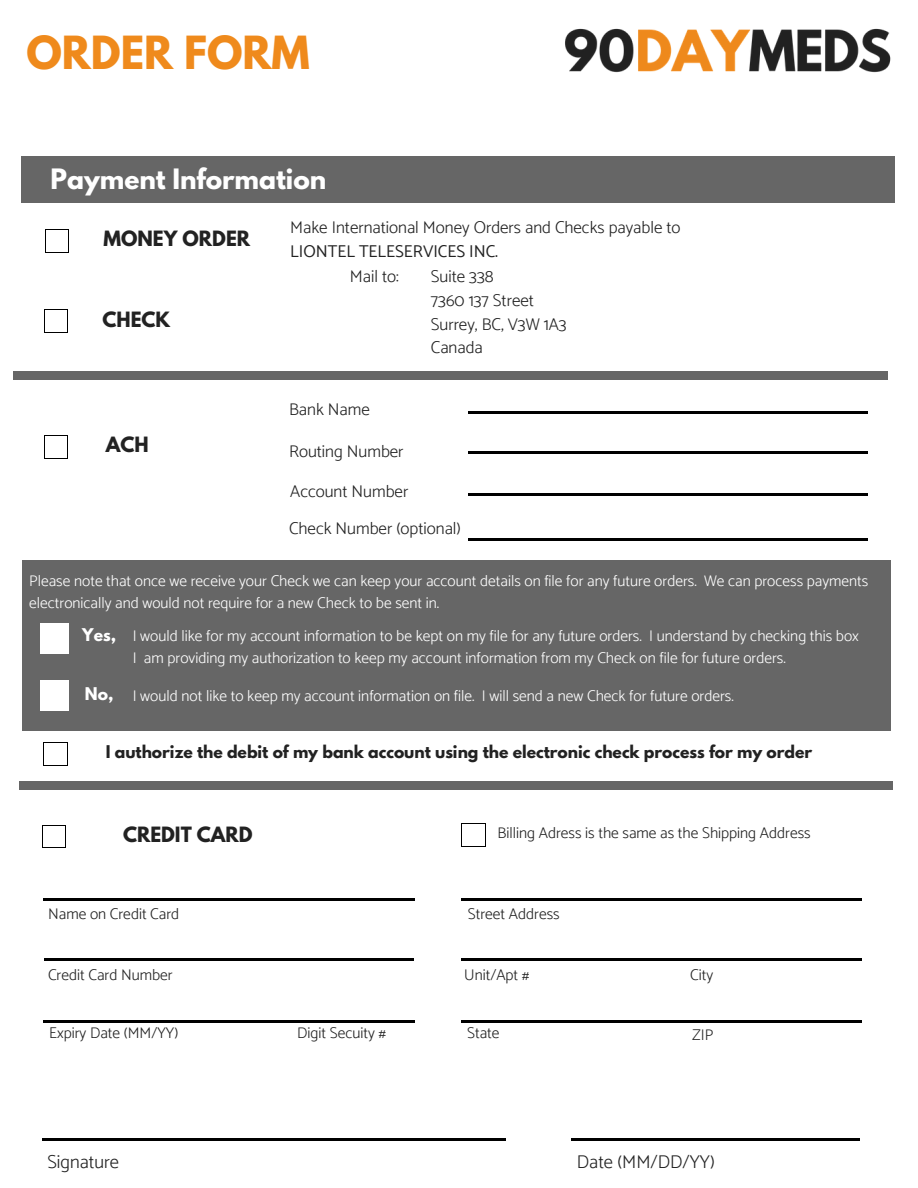
<style>
.page{position:relative;width:918px;height:1188px;background:#fff}
.page>*{position:absolute;margin:0;border:0;box-sizing:border-box;transform-origin:0 0}
.t1{font:700 40.5px "League Spartan";color:#ef8a1c}
.t2{font:700 24.9px "League Spartan";color:#fff}
.t3{font:700 18.75px "League Spartan";color:#222}
.t4{font:300 18.75px "Catamaran";color:#222}
.t5{font:300 17.1px/23.7px "Catamaran";color:#222}
.t6{font:17.1px "Catamaran";color:#222}
.t7{font:300 15.6px/21.3px "Catamaran";color:#fff}
.t8{font:300 15.6px "Catamaran";color:#222}
.t9{font:700 15.6px "League Spartan";color:#222}
.t10{font:700 15.6px "League Spartan";color:#fff}
</style>
<div class="page">
<div style="left:22px;top:156px;width:873px;height:46px;background:#666"></div>
<svg style="left:44px;top:309px;width:24px;height:24px"></svg>
<svg style="left:45px;top:230px;width:24px;height:23px"></svg>
<svg style="left:42px;top:825px;width:24px;height:23px"></svg>
<hr style="left:43px;top:898px;width:17px;height:3px;background:#000">
<hr style="left:398px;top:898px;width:17px;height:3px;background:#000">
<hr style="left:59px;top:898px;width:112px;height:3px;background:#000">
<hr style="left:170px;top:898px;width:112px;height:3px;background:#000">
<hr style="left:282px;top:898px;width:111px;height:3px;background:#000">
<svg style="left:393px;top:898px;width:5px;height:3px"></svg>
<hr style="left:45px;top:958px;width:16px;height:3px;background:#000">
<hr style="left:397px;top:958px;width:16px;height:3px;background:#000">
<hr style="left:60px;top:958px;width:112px;height:3px;background:#000">
<hr style="left:172px;top:958px;width:111px;height:3px;background:#000">
<hr style="left:283px;top:958px;width:111px;height:3px;background:#000">
<svg style="left:43px;top:1020px;width:16px;height:2px"></svg>
<hr style="left:59px;top:1020px;width:111px;height:2px;background:#000">
<hr style="left:170px;top:1020px;width:112px;height:2px;background:#000">
<hr style="left:281px;top:1020px;width:112px;height:2px;background:#000">
<svg style="left:393px;top:1020px;width:22px;height:2px"></svg>
<div style="left:13px;top:371px;width:874px;height:9px;background:#666"></div>
<div style="left:23px;top:560px;width:868px;height:171px;background:#666"></div>
<div style="left:41px;top:681px;width:28px;height:30px;background:#fff"></div>
<div style="left:41px;top:623px;width:28px;height:31px;background:#fff"></div>
<div style="left:20px;top:781px;width:873px;height:9px;background:#666"></div>
<svg style="left:43px;top:743px;width:25px;height:23px"></svg>
<svg style="left:461px;top:824px;width:25px;height:23px"></svg>
<hr style="left:462px;top:898px;width:16px;height:3px;background:#000">
<hr style="left:845px;top:898px;width:16px;height:3px;background:#000">
<hr style="left:477px;top:898px;width:112px;height:3px;background:#000">
<hr style="left:589px;top:898px;width:112px;height:3px;background:#000">
<hr style="left:700px;top:898px;width:112px;height:3px;background:#000">
<hr style="left:812px;top:898px;width:34px;height:3px;background:#000">
<hr style="left:462px;top:958px;width:16px;height:3px;background:#000">
<hr style="left:845px;top:958px;width:16px;height:3px;background:#000">
<hr style="left:477px;top:958px;width:112px;height:3px;background:#000">
<hr style="left:589px;top:958px;width:112px;height:3px;background:#000">
<hr style="left:700px;top:958px;width:112px;height:3px;background:#000">
<hr style="left:812px;top:958px;width:34px;height:3px;background:#000">
<svg style="left:462px;top:1020px;width:15px;height:2px"></svg>
<svg style="left:846px;top:1020px;width:15px;height:2px"></svg>
<hr style="left:477px;top:1020px;width:112px;height:2px;background:#000">
<hr style="left:589px;top:1020px;width:112px;height:2px;background:#000">
<hr style="left:700px;top:1020px;width:112px;height:2px;background:#000">
<hr style="left:812px;top:1020px;width:34px;height:2px;background:#000">
<hr style="left:42px;top:1138px;width:16px;height:3px;background:#000">
<hr style="left:490px;top:1138px;width:16px;height:3px;background:#000">
<hr style="left:58px;top:1138px;width:111px;height:3px;background:#000">
<hr style="left:169px;top:1138px;width:111px;height:3px;background:#000">
<hr style="left:280px;top:1138px;width:112px;height:3px;background:#000">
<hr style="left:391px;top:1138px;width:99px;height:3px;background:#000">
<hr style="left:571px;top:1138px;width:16px;height:3px;background:#000">
<hr style="left:844px;top:1138px;width:16px;height:3px;background:#000">
<hr style="left:587px;top:1138px;width:111px;height:3px;background:#000">
<hr style="left:698px;top:1138px;width:111px;height:3px;background:#000">
<hr style="left:809px;top:1138px;width:35px;height:3px;background:#000">
<svg style="left:469px;top:452px;width:15px;height:2px"></svg>
<svg style="left:852px;top:452px;width:16px;height:2px"></svg>
<hr style="left:484px;top:452px;width:112px;height:2px;background:#000">
<hr style="left:596px;top:452px;width:111px;height:2px;background:#000">
<hr style="left:707px;top:452px;width:112px;height:2px;background:#000">
<hr style="left:818px;top:452px;width:34px;height:2px;background:#000">
<hr style="left:469px;top:493px;width:16px;height:3px;background:#000">
<hr style="left:852px;top:493px;width:16px;height:3px;background:#000">
<hr style="left:484px;top:493px;width:112px;height:3px;background:#000">
<hr style="left:596px;top:493px;width:111px;height:3px;background:#000">
<hr style="left:707px;top:493px;width:112px;height:3px;background:#000">
<hr style="left:818px;top:493px;width:34px;height:3px;background:#000">
<hr style="left:469px;top:411px;width:16px;height:3px;background:#000">
<hr style="left:852px;top:411px;width:16px;height:3px;background:#000">
<hr style="left:484px;top:411px;width:112px;height:3px;background:#000">
<hr style="left:596px;top:411px;width:111px;height:3px;background:#000">
<hr style="left:707px;top:411px;width:112px;height:3px;background:#000">
<hr style="left:818px;top:411px;width:34px;height:3px;background:#000">
<svg style="left:44px;top:435px;width:24px;height:24px"></svg>
<hr style="left:469px;top:538px;width:16px;height:3px;background:#000">
<hr style="left:852px;top:538px;width:16px;height:3px;background:#000">
<hr style="left:484px;top:538px;width:112px;height:3px;background:#000">
<hr style="left:596px;top:538px;width:111px;height:3px;background:#000">
<hr style="left:707px;top:538px;width:112px;height:3px;background:#000">
<hr style="left:818px;top:538px;width:34px;height:3px;background:#000">
<img style="left:561px;top:28px;width:334px;height:175px">
<h1 class="t1" style="left:26px;top:32px;width:285px">ORDER FORM</h1>
<h2 class="t2" style="left:51px;top:167px;width:277px">Payment Information</h2>
<p class="t3" style="left:104px;top:230px;width:148px">MONEY ORDER</p>
<p class="t5" style="left:290px;top:215px;width:392px">Make International Money Orders and Checks payable to</p>
<p class="t6" style="left:290px;top:241px;width:209px">LIONTEL TELESERVICES INC.</p>
<p class="t5" style="left:431px;top:265px;width:137px">Suite 338<br>7360 137 Street<br>Surrey, BC, V3W 1A3<br>Canada</p>
<p class="t5" style="left:350px;top:265px;width:50px">Mail to:</p>
<p class="t3" style="left:102px;top:311px;width:69px">CHECK</p>
<p class="t3" style="left:106px;top:435px;width:44px">ACH</p>
<p class="t5" style="left:289px;top:397px;width:82px">Bank Name</p>
<p class="t5" style="left:289px;top:439px;width:116px">Routing Number</p>
<p class="t5" style="left:290px;top:480px;width:120px">Account Number</p>
<p class="t5" style="left:289px;top:517px;width:173px">Check Number (optional)</p>
<p class="t7" style="left:29px;top:570px;width:841px">Please note that once we receive your Check we can keep your account details on file for any future orders. We can process payments electronically and would not require for a new Check to be sent in.</p>
<p class="t7" style="left:133px;top:625px;width:728px">I would like for my account information to be kept on my file for any future orders. I understand by checking this box<br>I am providing my authorization to keep my account information from my Check on file for future orders.</p>
<p class="t7" style="left:133px;top:685px;width:603px">I would not like to keep my account information on file. I will send a new Check for future orders.</p>
<p class="t10" style="left:82px;top:627px;width:35px">Yes,</p>
<p class="t10" style="left:85px;top:686px;width:30px">No,</p>
<p class="t9" style="left:106px;top:744px;width:708px">I authorize the debit of my bank account using the electronic check process for my order</p>
<p class="t3" style="left:123px;top:825px;width:131px">CREDIT CARD</p>
<p class="t8" style="left:498px;top:824px;width:315px">Billing Adress is the same as the Shipping Address</p>
<p class="t8" style="left:48px;top:905px;width:133px">Name on Credit Card</p>
<p class="t8" style="left:468px;top:905px;width:93px">Street Address</p>
<p class="t8" style="left:48px;top:965px;width:126px">Credit Card Number</p>
<p class="t8" style="left:464px;top:965px;width:67px">Unit/Apt #</p>
<p class="t8" style="left:690px;top:965px;width:25px">City</p>
<p class="t8" style="left:49px;top:1024px;width:131px">Expiry Date (MM/YY)</p>
<p class="t8" style="left:297px;top:1024px;width:91px">Digit Secuity #</p>
<p class="t8" style="left:467px;top:1024px;width:34px">State</p>
<p class="t8" style="left:692px;top:1025px;width:23px">ZIP</p>
<p class="t4" style="left:48px;top:1150px;width:73px">Signature</p>
<p class="t4" style="left:577px;top:1150px;width:139px">Date (MM/DD/YY)</p>
</div>
